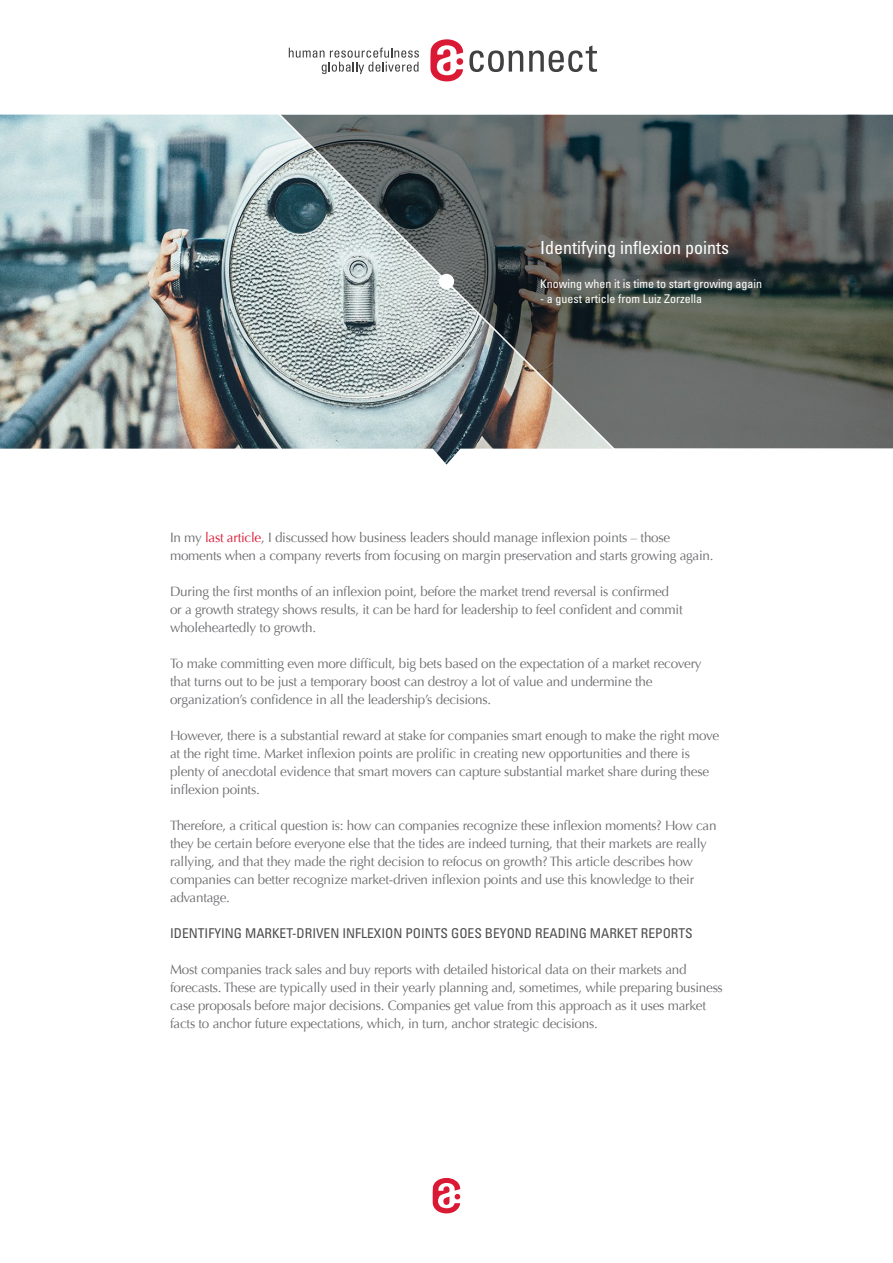
<style>
.page{position:relative;width:893px;height:1263px;background:#fff}
.page>*{position:absolute;margin:0;border:0;box-sizing:border-box;transform-origin:0 0}
.t1{font:condensed 18px "Univers";color:#fff}
.t2{font:13.5px/18px "Optima";letter-spacing:-.02em;color:#6d6e71}
.t3{font:condensed 13.5px "Univers";color:#4d4d4f}
.t4{font:condensed 12px "Univers";color:#fff}
.s1{color:#da1a35}
</style>
<div class="page">
<img style="left:0;top:115px;width:893px;height:350px">
<svg style="left:618px;top:115px;width:275px;height:333px;background:#555c59"></svg>
<svg style="left:289px;top:48px;width:130px;height:26px"></svg>
<svg style="left:430px;top:39px;width:33px;height:43px"></svg>
<div style="left:456px;top:58px;width:7px;height:7px;background:#da1a35;border-radius:50%"></div>
<svg style="left:469px;top:50px;width:54px;height:22px"></svg>
<svg style="left:529px;top:45px;width:68px;height:27px"></svg>
<svg style="left:273px;top:114px;width:345px;height:339px;background:#808888"></svg>
<div style="left:439px;top:274px;width:15px;height:15px;background:#fff;border-radius:50%"></div>
<svg style="left:433px;top:1178px;width:27px;height:36px"></svg>
<h1 class="t1" style="left:540px;top:236px;width:190px">Identifying inflexion points</h1>
<p class="t4" style="left:540px;top:276px;width:223px">Knowing when it is time to start growing again</p>
<p class="t4" style="left:540px;top:291px;width:163px">- a guest article from Luiz Zorzella</p>
<p class="t2" style="left:170px;top:528px;width:545px">In my <span class="s1">last article</span>, I discussed how business leaders should manage inflexion points – those moments when a company reverts from focusing on margin preservation and starts growing again.</p>
<p class="t2" style="left:170px;top:582px;width:514px">During the first months of an inflexion point, before the market trend reversal is confirmed or a growth strategy shows results, it can be hard for leadership to feel confident and commit wholeheartedly to growth.</p>
<p class="t2" style="left:170px;top:654px;width:533px">To make committing even more difficult, big bets based on the expectation of a market recovery that turns out to be just a temporary boost can destroy a lot of value and undermine the organization’s confidence in all the leadership’s decisions.</p>
<p class="t2" style="left:170px;top:726px;width:551px">However, there is a substantial reward at stake for companies smart enough to make the right move at the right time. Market inflexion points are prolific in creating new opportunities and there is plenty of anecdotal evidence that smart movers can capture substantial market share during these inflexion points.</p>
<p class="t2" style="left:170px;top:816px;width:548px">Therefore, a critical question is: how can companies recognize these inflexion moments? How can they be certain before everyone else that the tides are indeed turning, that their markets are really rallying, and that they made the right decision to refocus on growth? This article describes how companies can better recognize market-driven inflexion points and use this knowledge to their advantage.</p>
<p class="t3" style="left:170px;top:924px;width:524px">IDENTIFYING MARKET-DRIVEN INFLEXION POINTS GOES BEYOND READING MARKET REPORTS</p>
<p class="t2" style="left:170px;top:960px;width:554px">Most companies track sales and buy reports with detailed historical data on their markets and forecasts. These are typically used in their yearly planning and, sometimes, while preparing business case proposals before major decisions. Companies get value from this approach as it uses market facts to anchor future expectations, which, in turn, anchor strategic decisions.</p>
</div>
